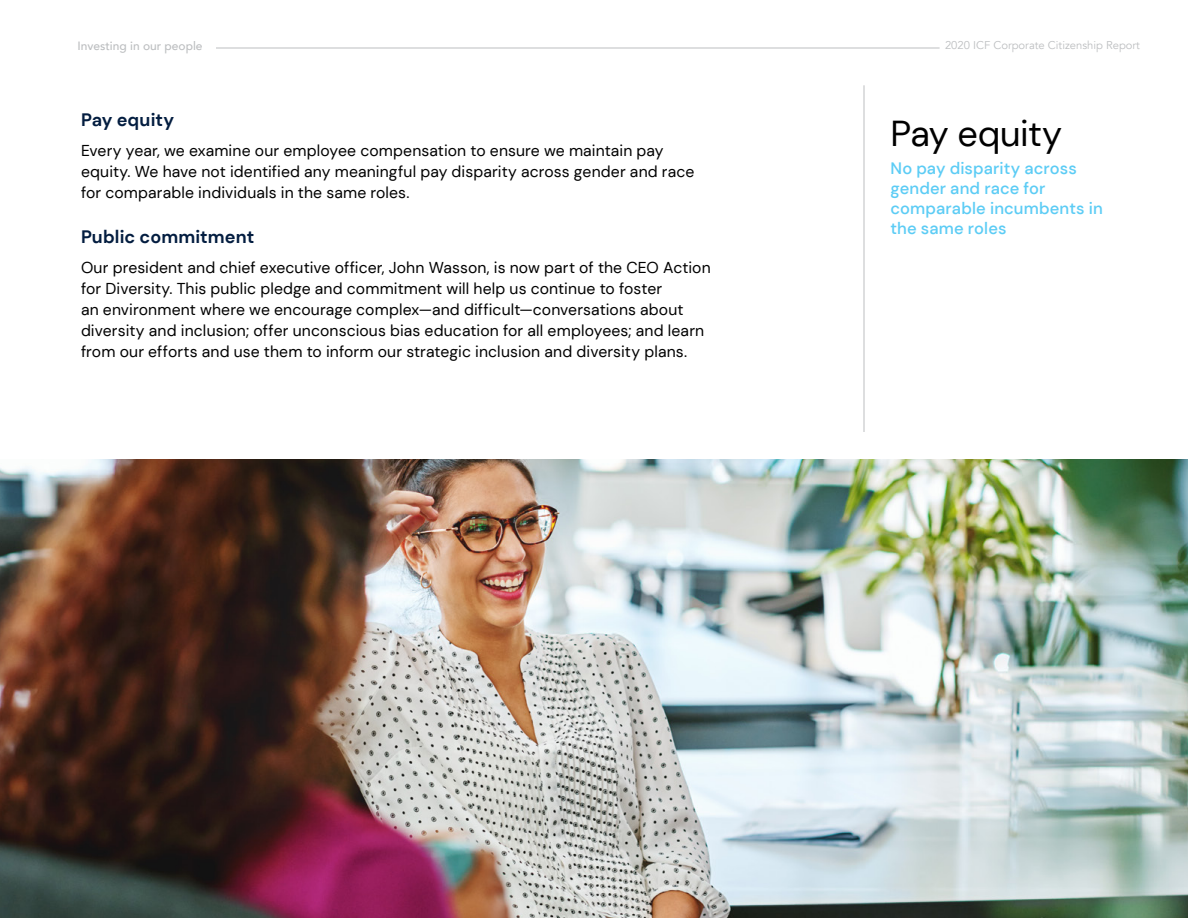
<style>
.page{position:relative;width:1188px;height:918px;background:#fff}
.page>*{position:absolute;margin:0;border:0;box-sizing:border-box;transform-origin:0 0}
.t1{font:36px "DM Sans";letter-spacing:-.015em;color:#000}
.t2{font:700 18px "DM Sans";letter-spacing:.005em;color:#031d40}
.t3{font:500 16.5px/19.8px "DM Sans";letter-spacing:.005em;color:#5cccf5}
.t4{font:15.75px/21px "DM Sans";letter-spacing:.005em;color:#000}
.t5{font:500 12px "Avenir";color:#bcbec0}
.t6{font:11.25px "Avenir";color:#bcbec0}
</style>
<div class="page">
<hr style="left:216px;top:48px;width:724px;height:1px;background:#bcbec0">
<img style="left:0;top:459px;width:1188px;height:459px">
<hr style="left:864px;top:85px;width:1px;height:347px;background:#bcbec0">
<p class="t5" style="left:78px;top:35px;width:127px">Investing in our people</p>
<p class="t6" style="left:945px;top:38px;width:197px">2020 ICF Corporate Citizenship Report</p>
<p class="t2" style="left:81px;top:108px;width:95px">Pay equity</p>
<p class="t4" style="left:81px;top:140px;width:615px">Every year, we examine our employee compensation to ensure we maintain pay equity. We have not identified any meaningful pay disparity across gender and race for comparable individuals in the same roles.</p>
<p class="t2" style="left:81px;top:225px;width:175px">Public commitment</p>
<p class="t4" style="left:81px;top:257px;width:631px">Our president and chief executive officer, John Wasson, is now part of the CEO Action for Diversity. This public pledge and commitment will help us continue to foster<br>an environment where we encourage complex—and difficult—conversations about diversity and inclusion; offer unconscious bias education for all employees; and learn from our efforts and use them to inform our strategic inclusion and diversity plans.</p>
<h1 class="t1" style="left:891px;top:111px;width:173px">Pay equity</h1>
<p class="t3" style="left:891px;top:159px;width:214px">No pay disparity across gender and race for comparable incumbents in the same roles</p>
</div>
